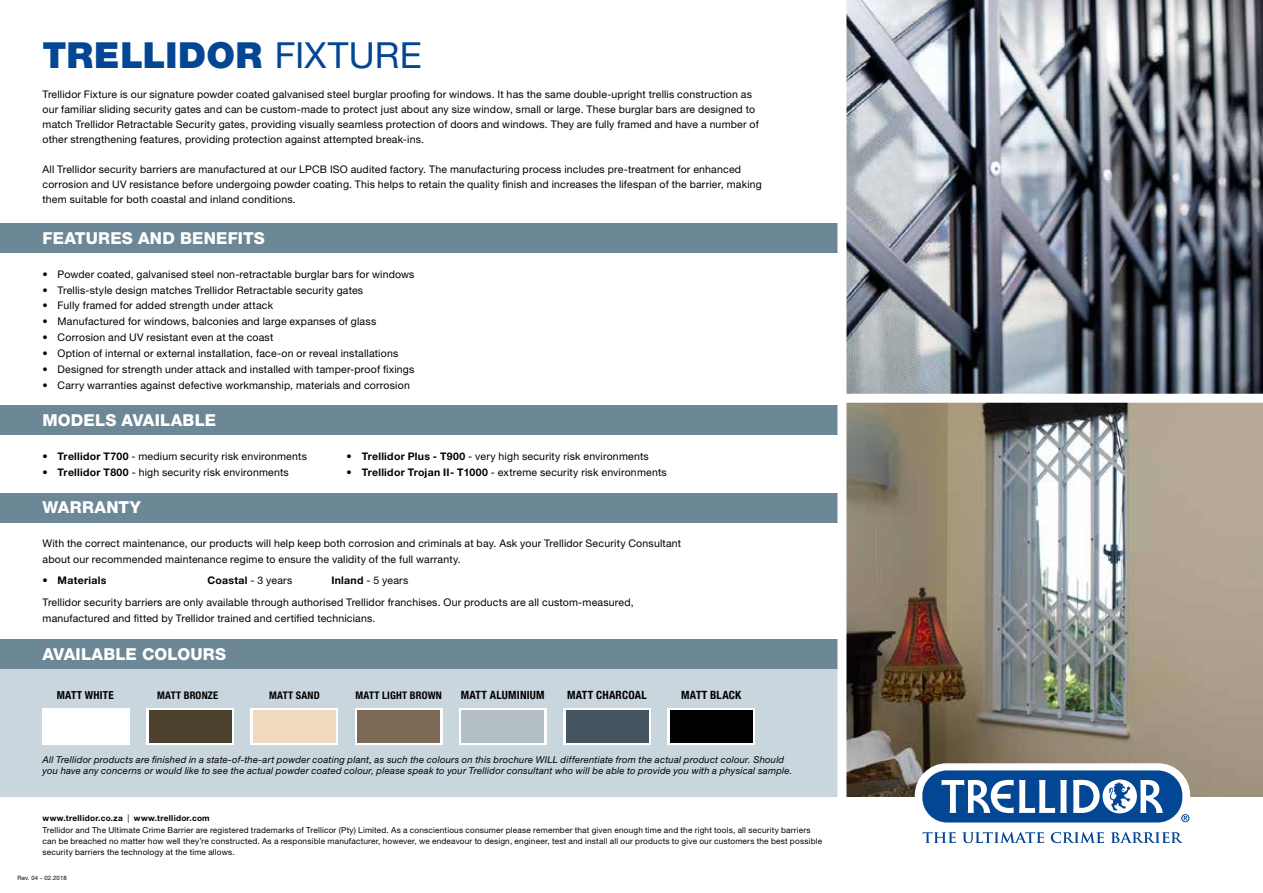
<style>
.page{position:relative;width:1263px;height:893px;background:#fff}
.page>*{position:absolute;margin:0;border:0;box-sizing:border-box;transform-origin:0 0}
.t1{font:900 36px "Helvetica Neue LT Std";letter-spacing:.01em;color:#034694}
.t2{font:800 16.5px "Helvetica Neue LT Std";letter-spacing:.01em;color:#fff}
.t3{font:700 condensed 11.4px "Helvetica Neue LT Std";letter-spacing:.02em;color:#000}
.t4{font:700 condensed 11.1px "Helvetica Neue LT Std";letter-spacing:.025em;color:#000}
.t5{font:10.5px/15px "Helvetica Neue LT Std";letter-spacing:.02em;color:#000}
.t6{font:700 condensed 10.5px "Helvetica Neue LT Std";letter-spacing:.02em;color:#000}
.t7{font:700 10.5px "Helvetica Neue LT Std";letter-spacing:.025em;color:#000}
.t8{font:italic 9.45px/11.4px "Helvetica Neue LT Std";letter-spacing:.025em;color:#000}
.t9{font:8.25px/11.2px "Helvetica Neue LT Std";letter-spacing:.02em;color:#000}
.t10{font:6px "Helvetica Neue LT Std";letter-spacing:.02em;color:#000}
.s1{font-weight:400}
.s2{font-weight:700}
</style>
<div class="page">
<div style="left:0;top:640px;width:838px;height:156px;background:#c9d6dd"></div>
<div style="left:0;top:224px;width:838px;height:29px;background:#6c8896"></div>
<div style="left:0;top:406px;width:838px;height:29px;background:#6c8896"></div>
<div style="left:0;top:493px;width:838px;height:29px;background:#6c8896"></div>
<div style="left:0;top:640px;width:838px;height:29px;background:#6c8896"></div>
<img style="left:846px;top:0;width:417px;height:394px">
<img style="left:846px;top:403px;width:417px;height:393px">
<div style="left:915px;top:763px;width:275px;height:66px;background:#fff;border-radius:32px"></div>
<svg style="left:922px;top:832px;width:261px;height:11px"></svg>
<div style="left:922px;top:770px;width:260px;height:52px;background:#034694;border-radius:25px"></div>
<svg style="left:941px;top:780px;width:126px;height:33px"></svg>
<svg style="left:1073px;top:779px;width:90px;height:34px"></svg>
<svg style="left:1181px;top:814px;width:8px;height:8px"></svg>
<div style="left:837px;top:0;width:9px;height:803px;background:#fff"></div>
<div style="left:43px;top:708px;width:87px;height:37px;background:#fff"></div>
<div style="left:147px;top:708px;width:87px;height:37px;background:#fff"></div>
<div style="left:149px;top:710px;width:83px;height:33px;background:#4d422d"></div>
<div style="left:251px;top:708px;width:87px;height:37px;background:#fff"></div>
<div style="left:253px;top:710px;width:83px;height:33px;background:#efdac0"></div>
<div style="left:355px;top:708px;width:87px;height:37px;background:#fff"></div>
<div style="left:357px;top:710px;width:83px;height:33px;background:#7c6956"></div>
<div style="left:459px;top:708px;width:87px;height:37px;background:#fff"></div>
<div style="left:462px;top:710px;width:82px;height:33px;background:#b4bfc5"></div>
<div style="left:564px;top:708px;width:87px;height:37px;background:#fff"></div>
<div style="left:566px;top:710px;width:82px;height:33px;background:#455560"></div>
<div style="left:668px;top:708px;width:87px;height:37px;background:#fff"></div>
<div style="left:670px;top:710px;width:83px;height:33px;background:#000"></div>
<h1 class="t1" style="left:43px;top:34px;width:381px">TRELLIDOR <span class="s1">FIXTURE</span></h1>
<p class="t5" style="left:43px;top:86px;width:718px">Trellidor Fixture is our signature powder coated galvanised steel burglar proofing for windows. It has the same double-upright trellis construction as our familiar sliding security gates and can be custom-made to protect just about any size window, small or large. These burglar bars are designed to match Trellidor Retractable Security gates, providing visually seamless protection of doors and windows. They are fully framed and have a number of other strengthening features, providing protection against attempted break-ins.</p>
<p class="t5" style="left:43px;top:161px;width:721px">All Trellidor security barriers are manufactured at our LPCB ISO audited factory. The manufacturing process includes pre-treatment for enhanced corrosion and UV resistance before undergoing powder coating. This helps to retain the quality finish and increases the lifespan of the barrier, making them suitable for both coastal and inland conditions.</p>
<h2 class="t2" style="left:43px;top:229px;width:224px">FEATURES AND BENEFITS</h2>
<p class="t5" style="left:43px;top:266px;width:373px">• Powder coated, galvanised steel non-retractable burglar bars for windows</p>
<p class="t5" style="left:43px;top:282px;width:322px">• Trellis-style design matches Trellidor Retractable security gates</p>
<p class="t5" style="left:43px;top:298px;width:232px">• Fully framed for added strength under attack</p>
<p class="t5" style="left:43px;top:314px;width:335px">• Manufactured for windows, balconies and large expanses of glass</p>
<p class="t5" style="left:43px;top:330px;width:232px">• Corrosion and UV resistant even at the coast</p>
<p class="t5" style="left:43px;top:345px;width:357px">• Option of internal or external installation, face-on or reveal installations</p>
<p class="t5" style="left:43px;top:361px;width:373px">• Designed for strength under attack and installed with tamper-proof fixings</p>
<p class="t5" style="left:43px;top:377px;width:369px">• Carry warranties against defective workmanship, materials and corrosion</p>
<h2 class="t2" style="left:43px;top:411px;width:175px">MODELS AVAILABLE</h2>
<p class="t5" style="left:43px;top:448px;width:266px"><span class="s2">• Trellidor T700</span> - medium security risk environments</p>
<p class="t5" style="left:43px;top:464px;width:248px"><span class="s2">• Trellidor T800</span> - high security risk environments</p>
<h2 class="t2" style="left:43px;top:498px;width:100px">WARRANTY</h2>
<p class="t5" style="left:347px;top:448px;width:304px"><span class="s2">• Trellidor Plus - T900</span> - very high security risk environments</p>
<p class="t5" style="left:347px;top:464px;width:322px"><span class="s2">• Trellidor Trojan II- T1000</span> - extreme security risk environments</p>
<p class="t5" style="left:43px;top:535px;width:640px;line-height:15.8px">With the correct maintenance, our products will help keep both corrosion and criminals at bay. Ask your Trellidor Security Consultant about our recommended maintenance regime to ensure the validity of the full warranty.</p>
<p class="t7" style="left:43px;top:574px;width:65px">• Materials</p>
<p class="t7" style="left:208px;top:574px;width:86px">Coastal <span class="s1">- 3 years</span></p>
<p class="t5" style="left:43px;top:570px;width:593px;line-height:21.6px;text-indent:289px"><span class="s2">Inland</span> - 5 years<br>Trellidor security barriers are only available through authorised Trellidor franchises. Our products are all custom-measured,</p>
<p class="t5" style="left:43px;top:611px;width:334px">manufactured and fitted by Trellidor trained and certified technicians.</p>
<h2 class="t2" style="left:43px;top:645px;width:185px">AVAILABLE COLOURS</h2>
<p class="t4" style="left:57px;top:689px;width:59px">MATT WHITE</p>
<p class="t6" style="left:157px;top:689px;width:63px">MATT BRONZE</p>
<p class="t6" style="left:269px;top:689px;width:52px">MATT SAND</p>
<p class="t6" style="left:355px;top:689px;width:88px">MATT LIGHT BROWN</p>
<p class="t3" style="left:461px;top:688px;width:85px">MATT ALUMINIUM</p>
<p class="t3" style="left:567px;top:688px;width:81px">MATT CHARCOAL</p>
<p class="t3" style="left:681px;top:688px;width:62px">MATT BLACK</p>
<p class="t8" style="left:43px;top:754px;width:751px">All Trellidor products are finished in a state-of-the-art powder coating plant, as such the colours on this brochure WILL differentiate from the actual product colour. Should you have any concerns or would like to see the actual powder coated colour, please speak to your Trellidor consultant who will be able to provide you with a physical sample.</p>
<p class="t9" style="left:43px;top:813px;width:781px"><span class="s2">www.trellidor.co.za</span> | <span class="s2">www.trellidor.com<br></span>Trellidor and The Ultimate Crime Barrier are registered trademarks of Trellicor (Pty) Limited. As a conscientious consumer please remember that given enough time and the right tools, all security barriers can be breached no matter how well they’re constructed. As a responsible manufacturer, however, we endeavour to design, engineer, test and install all our products to give our customers the best possible security barriers the technology at the time allows.</p>
<p class="t10" style="left:18px;top:874px;width:51px">Rev. 04 - 02.2018</p>
</div>
